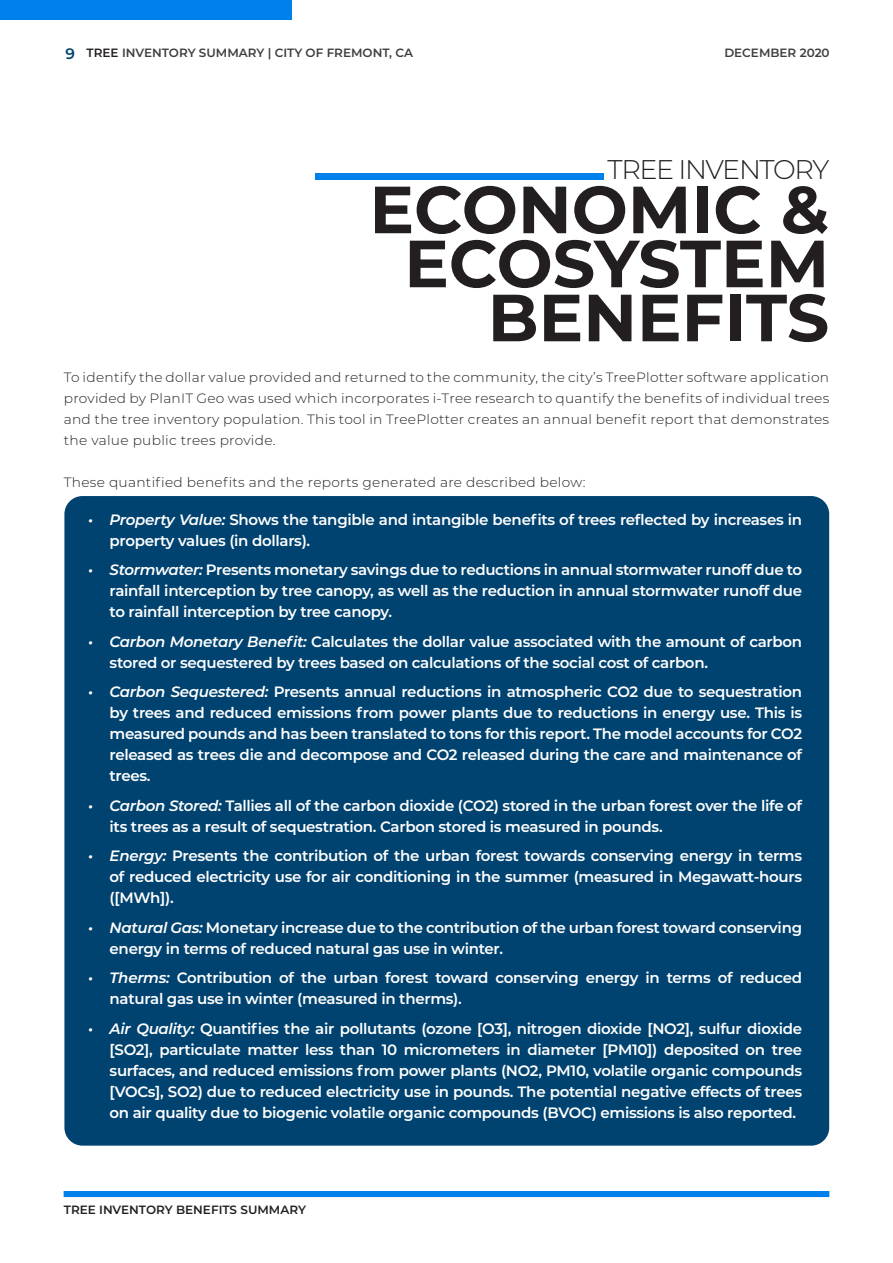
<style>
.page{position:relative;width:893px;height:1263px;background:#fff}
.page>*{position:absolute;margin:0;border:0;box-sizing:border-box;transform-origin:0 0}
.SectionTitle{font:700 66.45px "Montserrat";color:#231f20}
.SectionTitle-2{font:300 27px "Montserrat";letter-spacing:-.05em;color:#231f20}
.t1{font:600 15px/21px "Montserrat";letter-spacing:-.02em;color:#fff}
.Body_Text{font:300 13.5px/21px "Montserrat";letter-spacing:.02em;color:#231f20;text-align:justify}
.t2{font:600 12px "Montserrat";color:#3e3e3f}
.t3{font:600 12px "Montserrat";color:#231f20}
.s1{font-size:15.15px;color:#004370}
.s2{color:#231f20}
.s3{font-style:italic}
</style>
<div class="page">
<div style="left:64px;top:1191px;width:765px;height:6px;background:#0080ea"></div>
<div style="left:315px;top:173px;width:289px;height:6px;background:#0080ea"></div>
<div style="left:64px;top:496px;width:765px;height:649px;background:#004370;border-radius:18px"></div>
<div style="left:0;top:0;width:289px;height:20px;background:#0080ea"></div>
<p class="t2" style="left:65px;top:44px;width:349px"><span class="s1">9</span> <span class="s2">TREE</span> INVENTORY SUMMARY | CITY OF FREMONT, CA</p>
<p class="t2" style="left:724px;top:44px;width:107px">DECEMBER 2020</p>
<p class="SectionTitle-2" style="left:607px;top:151px;width:223px">TREE INVENTORY</p>
<p class="SectionTitle" style="left:369px;top:162px;width:461px">ECONOMIC &amp;</p>
<p class="SectionTitle" style="left:404px;top:216px;width:426px">ECOSYSTEM</p>
<p class="SectionTitle" style="left:488px;top:270px;width:343px">BENEFITS</p>
<p class="Body_Text" style="left:64px;top:366px;width:767px">To identify the dollar value provided and returned to the community, the city’s TreePlotter software application provided by PlanIT Geo was used which incorporates i-Tree research to quantify the benefits of individual trees and the tree inventory population. This tool in TreePlotter creates an annual benefit report that demonstrates the value public trees provide.</p>
<p class="Body_Text" style="left:64px;top:471px;width:523px">These quantified benefits and the reports generated are described below:</p>
<p class="t1" style="left:110px;top:508px;width:694px;text-indent:-21px"><span class="s3">• Property Value:</span> Shows the tangible and intangible benefits of trees reflected by increases in property values (in dollars).</p>
<p class="t1" style="left:110px;top:559px;width:694px;text-align:justify;text-indent:-21px"><span class="s3">• Stormwater:</span> Presents monetary savings due to reductions in annual stormwater runoff due to rainfall interception by tree canopy, as well as the reduction in annual stormwater runoff due to rainfall interception by tree canopy.</p>
<p class="t1" style="left:110px;top:630px;width:694px;text-indent:-21px"><span class="s3">• Carbon Monetary Benefit:</span> Calculates the dollar value associated with the amount of carbon stored or sequestered by trees based on calculations of the social cost of carbon.</p>
<p class="t1" style="left:110px;top:681px;width:694px;text-align:justify;text-indent:-21px"><span class="s3">• Carbon Sequestered:</span> Presents annual reductions in atmospheric CO2 due to sequestration by trees and reduced emissions from power plants due to reductions in energy use. This is measured pounds and has been translated to tons for this report. The model accounts for CO2 released as trees die and decompose and CO2 released during the care and maintenance of trees.</p>
<p class="t1" style="left:110px;top:794px;width:694px;text-indent:-21px"><span class="s3">• Carbon Stored:</span> Tallies all of the carbon dioxide (CO2) stored in the urban forest over the life of its trees as a result of sequestration. Carbon stored is measured in pounds.</p>
<p class="t1" style="left:110px;top:845px;width:694px;text-align:justify;text-indent:-21px"><span class="s3">• Energy:</span> Presents the contribution of the urban forest towards conserving energy in terms of reduced electricity use for air conditioning in the summer (measured in Megawatt-hours ([MWh]).</p>
<p class="t1" style="left:110px;top:916px;width:694px;text-indent:-21px"><span class="s3">• Natural Gas:</span> Monetary increase due to the contribution of the urban forest toward conserving energy in terms of reduced natural gas use in winter.</p>
<p class="t1" style="left:110px;top:967px;width:694px;text-indent:-21px"><span class="s3">• Therms:</span> Contribution of the urban forest toward conserving energy in terms of reduced natural gas use in winter (measured in therms).</p>
<p class="t1" style="left:110px;top:1017px;width:694px;text-align:justify;text-indent:-21px"><span class="s3">• Air Quality:</span> Quantifies the air pollutants (ozone [O3], nitrogen dioxide [NO2], sulfur dioxide [SO2], particulate matter less than 10 micrometers in diameter [PM10]) deposited on tree surfaces, and reduced emissions from power plants (NO2, PM10, volatile organic compounds [VOCs], SO2) due to reduced electricity use in pounds. The potential negative effects of trees on air quality due to biogenic volatile organic compounds (BVOC) emissions is also reported.</p>
<p class="t3" style="left:64px;top:1201px;width:244px">TREE INVENTORY BENEFITS SUMMARY</p>
</div>
